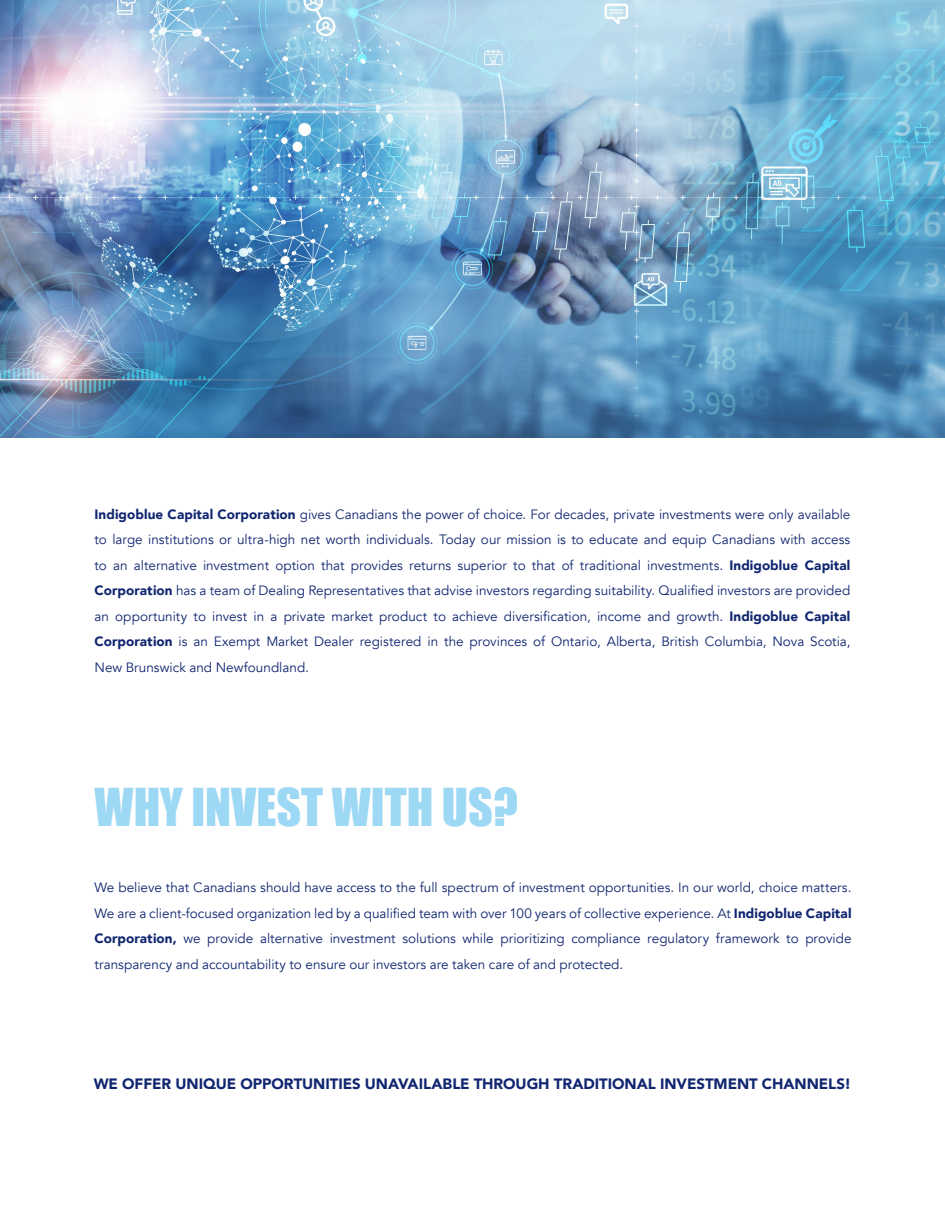
<style>
.page{position:relative;width:945px;height:1215px;background:#fff}
.page>*{position:absolute;margin:0;border:0;box-sizing:border-box;transform-origin:0 0}
.TITLE_1{font:48px "Impact";color:#9dd8f5}
.TEXT{font:900 15px "Avenir";letter-spacing:-.005em;color:#112670}
.TEXT-2{font:13.5px/25.5px "Avenir";color:#112670;text-align:justify}
.s1{font-weight:900}
</style>
<div class="page">
<img style="left:0;top:0;width:945px;height:438px">
<p class="TEXT-2" style="left:94px;top:502px;width:758px"><span class="s1">Indigoblue Capital Corporation</span> gives Canadians the power of choice. For decades, private investments were only available to large institutions or ultra-high net worth individuals. Today our mission is to educate and equip Canadians with access to an alternative investment option that provides returns superior to that of traditional investments. <span class="s1">Indigoblue Capital Corporation</span> has a team of Dealing Representatives that advise investors regarding suitability. Qualified investors are provided an opportunity to invest in a private market product to achieve diversification, income and growth. <span class="s1">Indigoblue Capital Corporation</span> is an Exempt Market Dealer registered in the provinces of Ontario, Alberta, British Columbia, Nova Scotia, New Brunswick and Newfoundland.</p>
<p class="TITLE_1" style="left:95px;top:770px;width:425px">WHY INVEST WITH US?</p>
<p class="TEXT-2" style="left:95px;top:875px;width:759px">We believe that Canadians should have access to the full spectrum of investment opportunities. In our world, choice matters.<br>We are a client-focused organization led by a qualified team with over 100 years of collective experience. At <span class="s1">Indigoblue Capital Corporation,</span> we provide alternative investment solutions while prioritizing compliance regulatory framework to provide transparency and accountability to ensure our investors are taken care of and protected.</p>
<p class="TEXT" style="left:94px;top:1071px;width:759px">WE OFFER UNIQUE OPPORTUNITIES UNAVAILABLE THROUGH TRADITIONAL INVESTMENT CHANNELS!</p>
</div>
